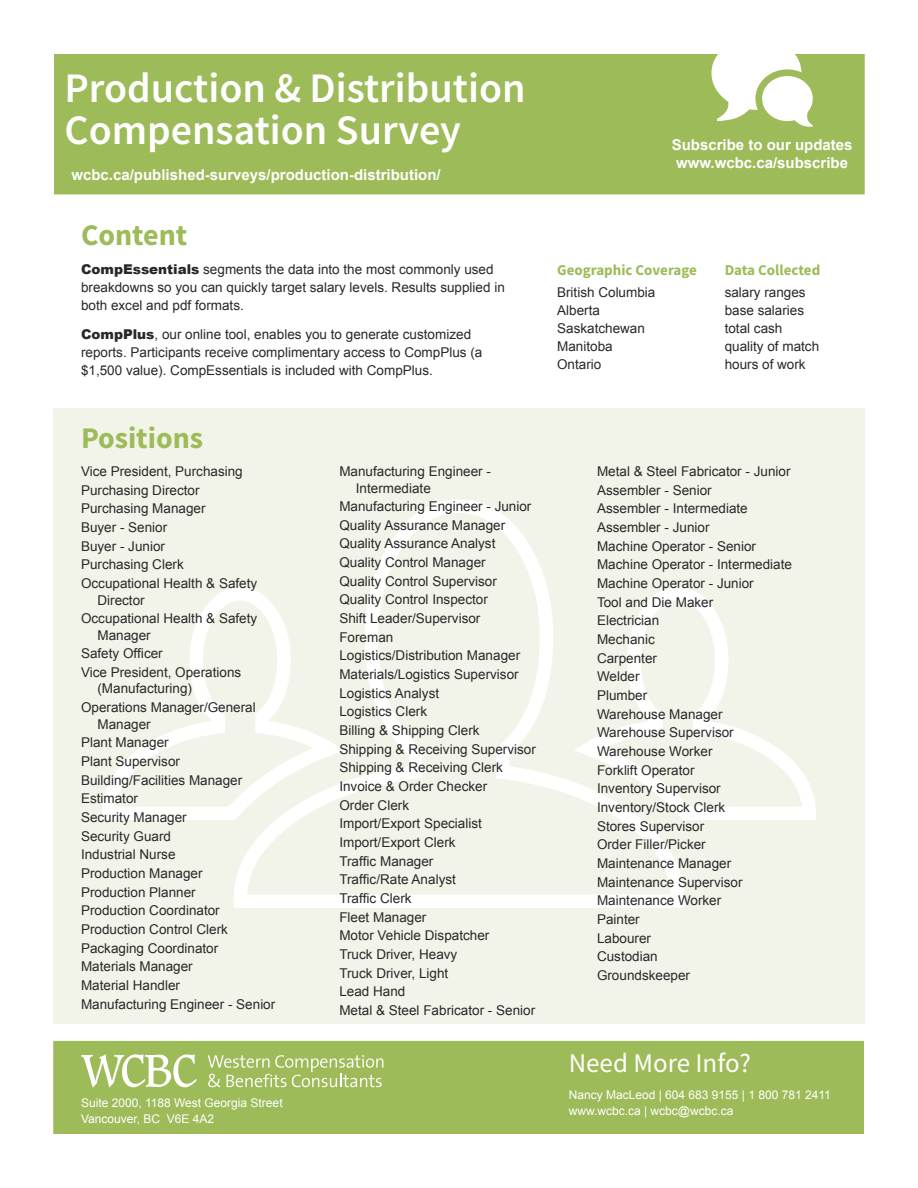
<style>
.page{position:relative;width:918px;height:1188px;background:#fff}
.page>*{position:absolute;margin:0;border:0;box-sizing:border-box;transform-origin:0 0}
.t1{font:600 42px/42px "Source Sans Pro";color:#fff}
.t2{font:700 30px "Source Sans Pro";color:#9dbb59}
.t3{font:27px "Source Sans Pro";color:#fff}
.t4{font:700 15px/18px "Arial";color:#fff}
.t5{font:700 15px "Source Sans Pro";color:#9dbb59}
.t6{font:13.5px/18.6px "Arial";color:#292829}
.t7{font:12px/16.5px "Arial";color:#fff}
.s1{font-weight:900}
</style>
<div class="page">
<div style="left:53px;top:1041px;width:811px;height:93px;background:#9dbb59"></div>
<div style="left:54px;top:54px;width:811px;height:140px;background:#9dbb59"></div>
<svg style="left:208px;top:1055px;width:175px;height:32px"></svg>
<svg style="left:81px;top:1054px;width:115px;height:33px"></svg>
<div style="left:53px;top:408px;width:812px;height:616px;background:#f2f4e9"></div>
<svg style="left:102px;top:499px;width:714px;height:409px"></svg>
<h1 class="t1" style="left:64px;top:67px;width:463px">Production &amp; Distribution<br>Compensation Survey</h1>
<p class="t4" style="left:71px;top:166px;width:371px">wcbc.ca/published-surveys/production-distribution/</p>
<h2 class="t2" style="left:81px;top:215px;width:108px">Content</h2>
<p class="t6" style="left:81px;top:260px;width:425px;line-height:18px"><span class="s1">CompEssentials</span> segments the data into the most commonly used breakdowns so you can quickly target salary levels. Results supplied in both excel and pdf formats.</p>
<p class="t6" style="left:81px;top:325px;width:403px;line-height:18px"><span class="s1">CompPlus</span>, our online tool, enables you to generate customized reports. Participants receive complimentary access to CompPlus (a $1,500 value). CompEssentials is included with CompPlus.</p>
<h2 class="t2" style="left:81px;top:418px;width:124px">Positions</h2>
<p class="t6" style="left:81px;top:462px;width:178px">Vice President, Purchasing<br>Purchasing Director<br>Purchasing Manager<br>Buyer - Senior<br>Buyer - Junior<br>Purchasing Clerk<br>Occupational Health &amp; Safety</p>
<p class="t6" style="left:81px;top:591px;width:178px;text-indent:16px">Director<br>Occupational Health &amp; Safety</p>
<p class="t6" style="left:81px;top:626px;width:162px;text-indent:16px">Manager<br>Safety Officer<br>Vice President, Operations</p>
<p class="t6" style="left:81px;top:680px;width:176px;text-indent:16px">(Manufacturing)<br>Operations Manager/General</p>
<p class="t6" style="left:81px;top:715px;width:196px;text-indent:16px">Manager<br>Plant Manager<br>Plant Supervisor<br>Building/Facilities Manager<br>Estimator<br>Security Manager<br>Security Guard<br>Industrial Nurse<br>Production Manager<br>Production Planner<br>Production Coordinator<br>Production Control Clerk<br>Packaging Coordinator<br>Materials Manager<br>Material Handler<br>Manufacturing Engineer - Senior</p>
<p class="t7" style="left:81px;top:1095px;width:203px">Suite 2000, 1188 West Georgia Street<br>Vancouver, BC V6E 4A2</p>
<p class="t6" style="left:356px;top:463px;width:137px;line-height:16.5px;text-indent:-16px">Manufacturing Engineer -<br>Intermediate</p>
<p class="t6" style="left:339px;top:497px;width:198px">Manufacturing Engineer - Junior<br>Quality Assurance Manager<br>Quality Assurance Analyst<br>Quality Control Manager<br>Quality Control Supervisor<br>Quality Control Inspector<br>Shift Leader/Supervisor<br>Foreman<br>Logistics/Distribution Manager<br>Materials/Logistics Supervisor<br>Logistics Analyst<br>Logistics Clerk<br>Billing &amp; Shipping Clerk<br>Shipping &amp; Receiving Supervisor<br>Shipping &amp; Receiving Clerk<br>Invoice &amp; Order Checker<br>Order Clerk<br>Import/Export Specialist<br>Import/Export Clerk<br>Traffic Manager<br>Traffic/Rate Analyst<br>Traffic Clerk<br>Fleet Manager<br>Motor Vehicle Dispatcher<br>Truck Driver, Heavy<br>Truck Driver, Light<br>Lead Hand<br>Metal &amp; Steel Fabricator - Senior</p>
<p class="t4" style="left:672px;top:136px;width:182px">Subscribe to our updates www.wcbc.ca/subscribe</p>
<p class="t5" style="left:557px;top:260px;width:141px">Geographic Coverage</p>
<p class="t6" style="left:557px;top:283px;width:100px;line-height:18px">British Columbia<br>Alberta<br>Saskatchewan<br>Manitoba<br>Ontario</p>
<p class="t5" style="left:725px;top:260px;width:97px">Data Collected</p>
<p class="t6" style="left:725px;top:283px;width:96px;line-height:18px">salary ranges base salaries total cash quality of match hours of work</p>
<p class="t6" style="left:597px;top:462px;width:197px">Metal &amp; Steel Fabricator - Junior<br>Assembler - Senior<br>Assembler - Intermediate<br>Assembler - Junior<br>Machine Operator - Senior<br>Machine Operator - Intermediate<br>Machine Operator - Junior<br>Tool and Die Maker<br>Electrician<br>Mechanic<br>Carpenter<br>Welder<br>Plumber<br>Warehouse Manager<br>Warehouse Supervisor<br>Warehouse Worker<br>Forklift Operator<br>Inventory Supervisor<br>Inventory/Stock Clerk<br>Stores Supervisor<br>Order Filler/Picker<br>Maintenance Manager<br>Maintenance Supervisor<br>Maintenance Worker<br>Painter<br>Labourer<br>Custodian<br>Groundskeeper</p>
<h3 class="t3" style="left:569px;top:1045px;width:184px">Need More Info?</h3>
<p class="t7" style="left:569px;top:1087px;width:264px">Nancy MacLeod | 604 683 9155 | 1 800 781 2411 www.wcbc.ca | wcbc@wcbc.ca</p>
</div>
